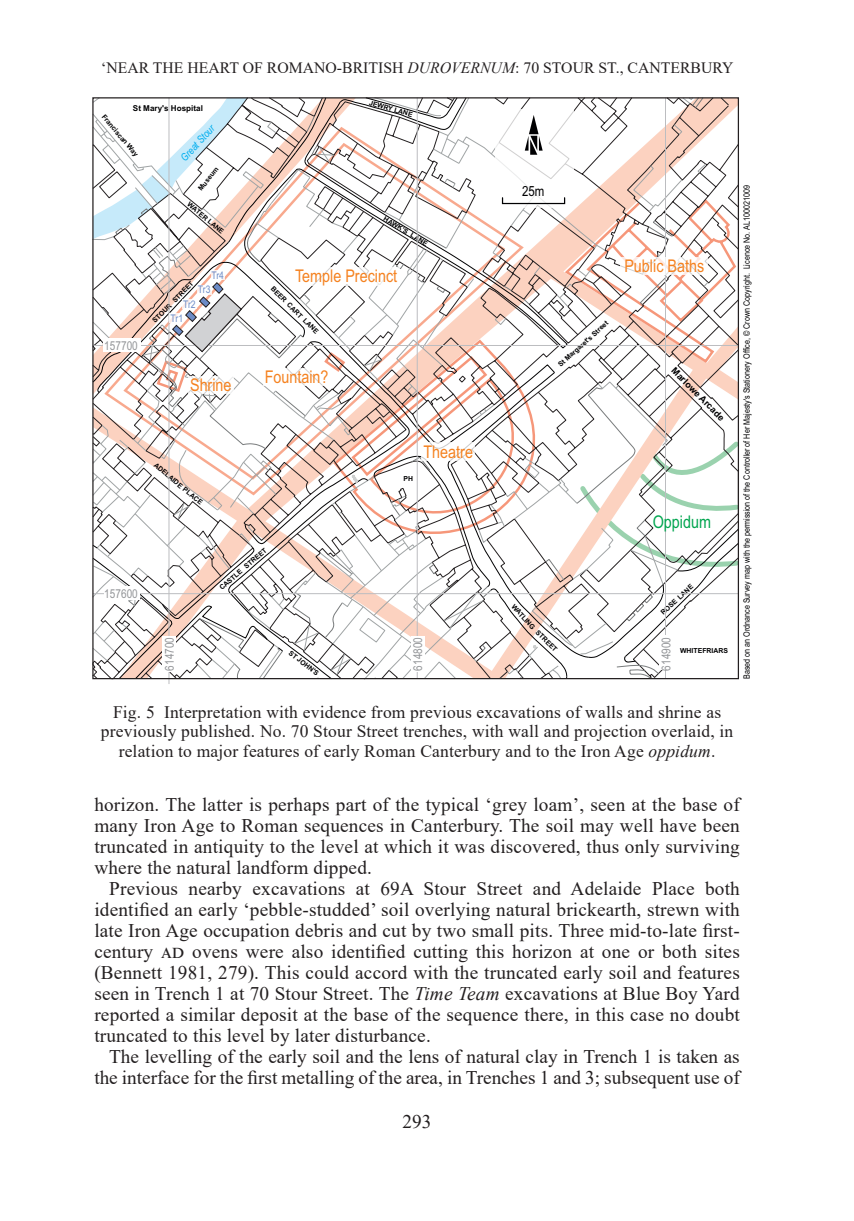
<style>
.page{position:relative;width:854px;height:1221px;background:#fff}
.page>*{position:absolute;margin:0;border:0;box-sizing:border-box;transform-origin:0 0}
.acindent{font:19.25px/21px "Times New Roman";color:#231f20;text-align:justify}
.captions{font:17.5px/19.2px "Times New Roman";letter-spacing:.01em;color:#231f20;text-align:center}
.t1{font:17.5px "Arial Narrow";color:#f58220}
.t2{font:17.5px "Arial Narrow";color:#00a54f}
.t3{font:15.75px "Times New Roman";color:#231f20}
.t4{font:15.75px "Arial Narrow";color:#231f20}
.t5{font:14px "Arial Narrow";color:#000002}
.t6{font:12.25px "Arial Narrow";color:#939598}
.t7{font:10.5px/14.2px "Arial Narrow";letter-spacing:-.015em;color:#6c8bc6}
.t8{font:italic 10.5px "Arial Narrow";color:#00aeef}
.t9{font:700 9.28px "Arial";color:#000002}
.t10{font:8.75px "Arial Narrow";color:#000002}
.t11{font:700 8.05px "Arial";color:#000002}
.t12{font:700 7px "Arial";color:#000002}
.t13{font:700 6.83px "Arial";color:#000002}
.s1{font-style:italic}
.s2{font-size:21px}
</style>
<div class="page">
<hr style="left:169px;top:98px;width:1px;height:586px;background:#bcbdc0">
<svg style="left:92px;top:97px;width:647px;height:583px"></svg>
<p class="t3" style="left:101px;top:57px;width:633px">‘NEAR THE HEART OF ROMANO-BRITISH <span class="s1">DUROVERNUM</span>: 70 STOUR ST., CANTERBURY</p>
<p class="t11" style="left:133px;top:102px;width:71px">St Mary's Hospital</p>
<p class="t12" style="left:107px;top:112px;width:54px;rotate:50deg">Franciscan Way</p>
<p class="t8" style="left:177px;top:154px;width:46px;rotate:-47deg">Great Stour</p>
<p class="t13" style="left:370px;top:98px;width:46px;rotate:16deg">JEWRY LANE</p>
<p class="t6" style="left:104px;top:336px;width:35px">157700</p>
<p class="t6" style="left:104px;top:584px;width:35px">157600</p>
<p class="t13" style="left:196px;top:187px;width:29px;rotate:-51deg">Museum</p>
<p class="t5" style="left:522px;top:181px;width:24px">25m</p>
<p class="t10" style="left:740px;top:679px;width:495px;rotate:-90deg">Based on an Ordnance Survey map with the permission of the Controller of Her Majesty's Stationery Office, © Crown Copyright. Licence No. AL100021009</p>
<p class="t13" style="left:191px;top:200px;width:47px;rotate:40deg">WATER LANE</p>
<p class="t13" style="left:386px;top:214px;width:29px;rotate:31deg">HAWK'S</p>
<p class="t13" style="left:413px;top:230px;width:20px;rotate:31deg">LANE</p>
<p class="t1" style="left:624px;top:253px;width:81px">Public Baths</p>
<p class="t1" style="left:295px;top:263px;width:104px">Temple Precinct</p>
<p class="t7" style="left:211px;top:268px;width:14px">Tr4</p>
<p class="t13" style="left:170px;top:298px;width:29px;rotate:-46deg">STREET</p>
<p class="t13" style="left:150px;top:317px;width:25px;rotate:-44deg">STOUR</p>
<p class="t13" style="left:275px;top:284px;width:21px;rotate:45deg">BEER</p>
<p class="t7" style="left:198px;top:282px;width:14px">Tr3</p>
<p class="t7" style="left:170px;top:296px;width:27px;text-indent:13px">Tr2<br>Tr1</p>
<p class="t13" style="left:291px;top:300px;width:21px;rotate:45deg">CART</p>
<p class="t13" style="left:307px;top:316px;width:20px;rotate:45deg">LANE</p>
<p class="t13" style="left:555px;top:361px;width:66px;rotate:-42deg">St Margaret's Street</p>
<p class="t9" style="left:677px;top:364px;width:72px;rotate:45deg">Marlowe Arcade</p>
<p class="t1" style="left:264px;top:364px;width:65px">Fountain?</p>
<p class="t1" style="left:190px;top:372px;width:43px">Shrine</p>
<p class="t1" style="left:423px;top:439px;width:51px">Theatre</p>
<p class="t13" style="left:158px;top:460px;width:37px;rotate:41deg">ADELAIDE</p>
<p class="t13" style="left:403px;top:474px;width:11px">PH</p>
<p class="t13" style="left:187px;top:484px;width:25px;rotate:39deg">PLACE</p>
<p class="t2" style="left:652px;top:509px;width:60px">Oppidum</p>
<p class="t13" style="left:242px;top:563px;width:29px;rotate:-39deg">STREET</p>
<p class="t13" style="left:217px;top:585px;width:29px;rotate:-41deg">CASTLE</p>
<p class="t13" style="left:675px;top:594px;width:20px;rotate:-42deg">LANE</p>
<p class="t13" style="left:658px;top:610px;width:21px;rotate:-43deg">ROSE</p>
<p class="t13" style="left:516px;top:602px;width:33px;rotate:48deg">WATLING</p>
<p class="t13" style="left:540px;top:628px;width:29px;rotate:44deg">STREET</p>
<p class="t6" style="left:160px;top:670px;width:35px;rotate:-90deg">614700</p>
<p class="t6" style="left:408px;top:670px;width:35px;rotate:-90deg">614800</p>
<p class="t6" style="left:657px;top:670px;width:35px;rotate:-90deg">614900</p>
<p class="t13" style="left:680px;top:645px;width:49px">WHITEFRIARS</p>
<p class="t13" style="left:292px;top:648px;width:38px;rotate:38deg">ST JOHN'S</p>
<p class="captions" style="left:101px;top:702px;width:633px">Fig. 5 Interpretation with evidence from previous excavations of walls and shrine as previously published. No. 70 Stour Street trenches, with wall and projection overlaid, in relation to major features of early Roman Canterbury and to the Iron Age <span class="s1">oppidum</span>.</p>
<p class="t4" style="left:92px;top:700px;width:141px">Street trenches (1:2000)</p>
<p class="acindent" style="left:94px;top:793px;width:646px">horizon. The latter is perhaps part of the typical ‘grey loam’, seen at the base of many Iron Age to Roman sequences in Canterbury. The soil may well have been truncated in antiquity to the level at which it was discovered, thus only surviving where the natural landform dipped.</p>
<p class="acindent" style="left:94px;top:877px;width:647px;text-indent:15px">Previous nearby excavations at 69A Stour Street and Adelaide Place both identified an early ‘pebble-studded’ soil overlying natural brickearth, strewn with late Iron Age occupation debris and cut by two small pits. Three mid-to-late first&shy;century <span class="s2">ad</span> ovens were also identified cutting this horizon at one or both sites (Bennett 1981, 279). This could accord with the truncated early soil and features seen in Trench 1 at 70 Stour Street. The <span class="s1">Time Team</span> excavations at Blue Boy Yard reported a similar deposit at the base of the sequence there, in this case no doubt truncated to this level by later disturbance.</p>
<p class="acindent" style="left:94px;top:1045px;width:646px;text-align:right">The levelling of the early soil and the lens of natural clay in Trench 1 is taken as the interface for the first metalling of the area, in Trenches 1 and 3; subsequent use of</p>
<p class="acindent" style="left:402px;top:1110px;width:30px">293</p>
</div>
